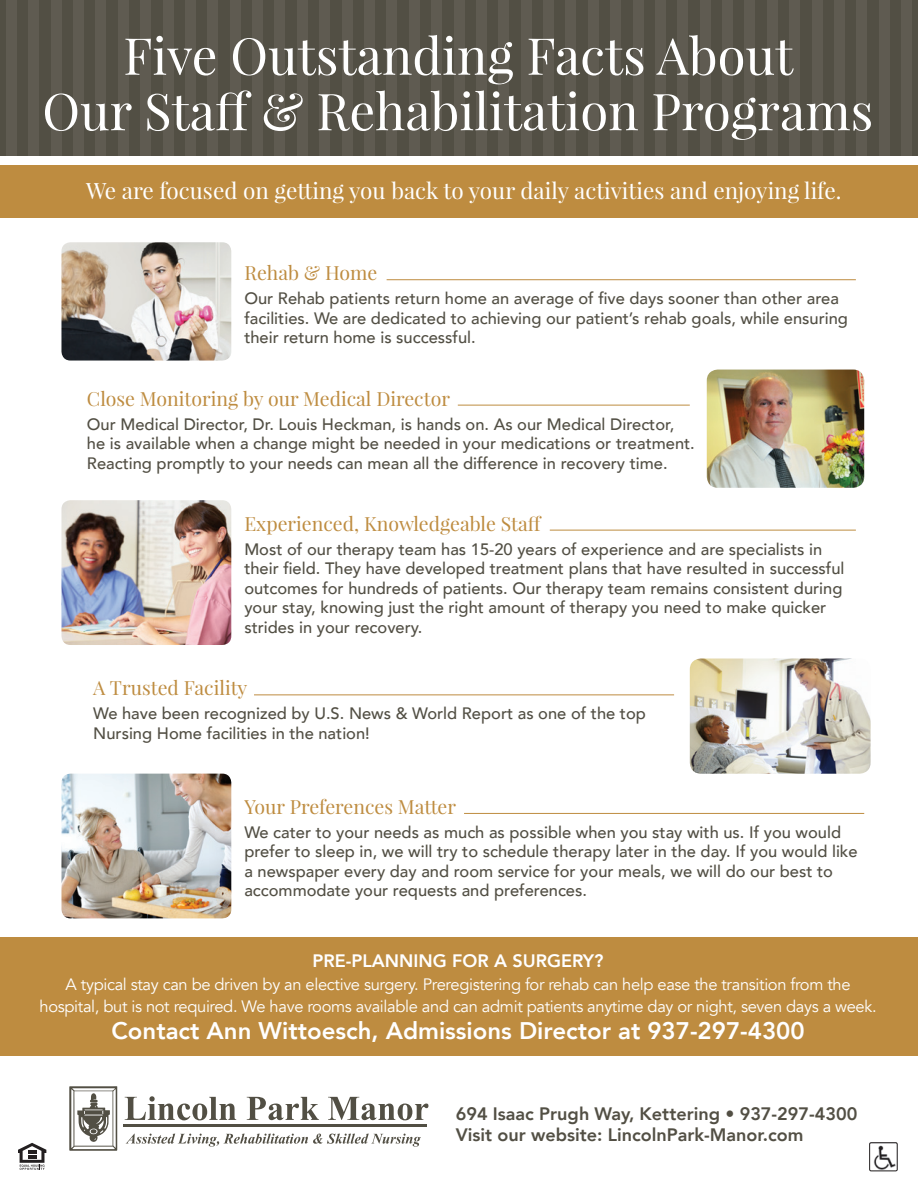
<style>
.page{position:relative;width:918px;height:1188px;background:#fff}
.page>*{position:absolute;margin:0;border:0;box-sizing:border-box;transform-origin:0 0}
.t1{font:51px/55.5px "Playfair Display";color:#fff;text-align:center}
.t2{font:800 24px "Avenir";color:#fff}
.t3{font:22.5px "Playfair Display";color:#fff}
.t4{font:19.5px "Playfair Display";color:#be8c40}
.t5{font:800 18px/21px "Avenir";color:#524f44}
.t6{font:800 18px "Avenir";color:#fff}
.t7{font:500 16.5px/19.5px "Avenir";color:#524f44}
.t8{font:16.5px/22.5px "Avenir";letter-spacing:-.02em;color:#fff;text-align:center}
</style>
<div class="page">
<svg style="left:126px;top:1134px;width:295px;height:13px"></svg>
<svg style="left:125px;top:1096px;width:111px;height:24px"></svg>
<svg style="left:247px;top:1097px;width:72px;height:23px"></svg>
<svg style="left:328px;top:1097px;width:100px;height:23px"></svg>
<hr style="left:124px;top:1124px;width:303px;height:3px;background:#524f44">
<svg style="left:69px;top:1086px;width:48px;height:65px"></svg>
<div style="left:0;top:937px;width:918px;height:118px;background:#be8c40"></div>
<svg style="left:18px;top:1143px;width:28px;height:27px"></svg>
<img style="left:873px;top:1145px;width:22px;height:24px">
<div style="left:869px;top:1142px;width:28px;height:29px;border:1px solid #231f20;border-radius:2px"></div>
<div style="left:0;top:0;width:918px;height:170px;background:#524f44"></div>
<div style="left:6px;top:0;width:11px;height:170px;background:#5f5b51"></div>
<div style="left:140px;top:0;width:11px;height:170px;background:#5f5b51"></div>
<div style="left:73px;top:0;width:11px;height:170px;background:#5f5b51"></div>
<div style="left:207px;top:0;width:11px;height:170px;background:#5f5b51"></div>
<div style="left:28px;top:0;width:11px;height:170px;background:#5f5b51"></div>
<div style="left:163px;top:0;width:10px;height:170px;background:#5f5b51"></div>
<div style="left:96px;top:0;width:10px;height:170px;background:#5f5b51"></div>
<div style="left:230px;top:0;width:11px;height:170px;background:#5f5b51"></div>
<div style="left:51px;top:0;width:11px;height:170px;background:#5f5b51"></div>
<div style="left:185px;top:0;width:11px;height:170px;background:#5f5b51"></div>
<div style="left:118px;top:0;width:11px;height:170px;background:#5f5b51"></div>
<div style="left:252px;top:0;width:11px;height:170px;background:#5f5b51"></div>
<div style="left:275px;top:0;width:10px;height:170px;background:#5f5b51"></div>
<div style="left:297px;top:0;width:11px;height:170px;background:#5f5b51"></div>
<div style="left:431px;top:0;width:11px;height:170px;background:#5f5b51"></div>
<div style="left:364px;top:0;width:11px;height:170px;background:#5f5b51"></div>
<div style="left:498px;top:0;width:11px;height:170px;background:#5f5b51"></div>
<div style="left:319px;top:0;width:11px;height:170px;background:#5f5b51"></div>
<div style="left:454px;top:0;width:10px;height:170px;background:#5f5b51"></div>
<div style="left:387px;top:0;width:10px;height:170px;background:#5f5b51"></div>
<div style="left:521px;top:0;width:11px;height:170px;background:#5f5b51"></div>
<div style="left:342px;top:0;width:11px;height:170px;background:#5f5b51"></div>
<div style="left:476px;top:0;width:11px;height:170px;background:#5f5b51"></div>
<div style="left:409px;top:0;width:11px;height:170px;background:#5f5b51"></div>
<div style="left:543px;top:0;width:11px;height:170px;background:#5f5b51"></div>
<div style="left:566px;top:0;width:10px;height:170px;background:#5f5b51"></div>
<div style="left:588px;top:0;width:11px;height:170px;background:#5f5b51"></div>
<div style="left:722px;top:0;width:11px;height:170px;background:#5f5b51"></div>
<div style="left:655px;top:0;width:11px;height:170px;background:#5f5b51"></div>
<div style="left:789px;top:0;width:11px;height:170px;background:#5f5b51"></div>
<div style="left:610px;top:0;width:11px;height:170px;background:#5f5b51"></div>
<div style="left:745px;top:0;width:10px;height:170px;background:#5f5b51"></div>
<div style="left:677px;top:0;width:11px;height:170px;background:#5f5b51"></div>
<div style="left:812px;top:0;width:10px;height:170px;background:#5f5b51"></div>
<div style="left:633px;top:0;width:10px;height:170px;background:#5f5b51"></div>
<div style="left:767px;top:0;width:11px;height:170px;background:#5f5b51"></div>
<div style="left:700px;top:0;width:11px;height:170px;background:#5f5b51"></div>
<div style="left:834px;top:0;width:11px;height:170px;background:#5f5b51"></div>
<div style="left:856px;top:0;width:11px;height:170px;background:#5f5b51"></div>
<div style="left:879px;top:0;width:11px;height:170px;background:#5f5b51"></div>
<div style="left:901px;top:0;width:11px;height:170px;background:#5f5b51"></div>
<img style="left:61px;top:242px;width:170px;height:119px">
<img style="left:61px;top:500px;width:170px;height:145px">
<img style="left:61px;top:774px;width:170px;height:144px">
<img style="left:690px;top:659px;width:181px;height:115px">
<img style="left:707px;top:370px;width:157px;height:118px">
<div style="left:0;top:161px;width:918px;height:57px;background:#be8c40"></div>
<div style="left:0;top:157px;width:918px;height:8px;background:#fff"></div>
<hr style="left:458px;top:405px;width:232px;height:1px;background:#be8c40">
<hr style="left:387px;top:279px;width:469px;height:1px;background:#be8c40">
<hr style="left:254px;top:694px;width:420px;height:1px;background:#be8c40">
<hr style="left:464px;top:813px;width:400px;height:1px;background:#be8c40">
<hr style="left:550px;top:530px;width:306px;height:1px;background:#be8c40">
<h1 class="t1" style="left:42px;top:28px;width:833px">Five Outstanding Facts About<br>Our Staff &amp; Rehabilitation Programs</h1>
<h3 class="t3" style="left:86px;top:176px;width:757px">We are focused on getting you back to your daily activities and enjoying life.</h3>
<p class="t4" style="left:244px;top:261px;width:134px">Rehab &amp; Home</p>
<p class="t7" style="left:244px;top:288px;width:605px">Our Rehab patients return home an average of five days sooner than other area facilities. We are dedicated to achieving our patient’s rehab goals, while ensuring their return home is successful.</p>
<p class="t4" style="left:87px;top:386px;width:365px">Close Monitoring by our Medical Director</p>
<p class="t7" style="left:87px;top:413px;width:609px">Our Medical Director, Dr. Louis Heckman, is hands on. As our Medical Director, he is available when a change might be needed in your medications or treatment.<br>Reacting promptly to your needs can mean all the difference in recovery time.</p>
<p class="t4" style="left:244px;top:511px;width:299px">Experienced, Knowledgeable Staff</p>
<p class="t7" style="left:244px;top:538px;width:602px">Most of our therapy team has 15-20 years of experience and are specialists in their field. They have developed treatment plans that have resulted in successful outcomes for hundreds of patients. Our therapy team remains consistent during your stay, knowing just the right amount of therapy you need to make quicker strides in your recovery.</p>
<p class="t4" style="left:93px;top:676px;width:156px">A Trusted Facility</p>
<p class="t7" style="left:93px;top:703px;width:554px">We have been recognized by U.S. News &amp; World Report as one of the top<br>Nursing Home facilities in the nation!</p>
<p class="t4" style="left:244px;top:794px;width:213px">Your Preferences Matter</p>
<p class="t7" style="left:244px;top:821px;width:615px">We cater to your needs as much as possible when you stay with us. If you would prefer to sleep in, we will try to schedule therapy later in the day. If you would like a newspaper every day and room service for your meals, we will do our best to accommodate your requests and preferences.</p>
<p class="t6" style="left:313px;top:947px;width:293px">PRE-PLANNING FOR A SURGERY?</p>
<p class="t8" style="left:40px;top:973px;width:839px">A typical stay can be driven by an elective surgery. Preregistering for rehab can help ease the transition from the hospital, but is not required. We have rooms available and can admit patients anytime day or night, seven days a week.</p>
<h2 class="t2" style="left:112px;top:1012px;width:695px">Contact Ann Wittoesch, Admissions Director at 937-297-4300</h2>
<p class="t5" style="left:456px;top:1103px;width:403px">694 Isaac Prugh Way, Kettering • 937-297-4300<br>Visit our website: LincolnPark-Manor.com</p>
</div>
